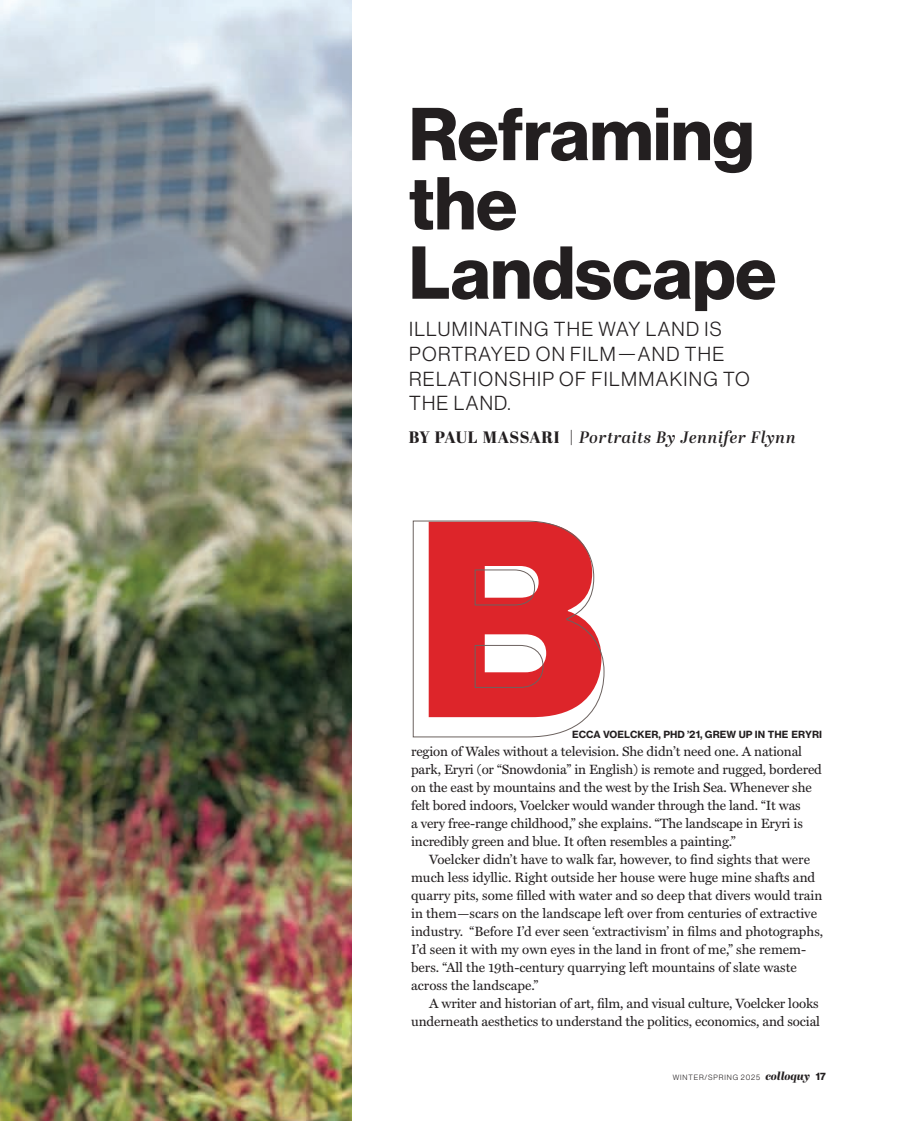
<style>
.page{position:relative;width:898px;height:1121px;background:#fff}
.page>*{position:absolute;margin:0;border:0;box-sizing:border-box;transform-origin:0 0}
.t1{font:273.3px "N Haas Grotesk DS Pro 95 Blk";color:#dd252a}
.t2{font:73.05px/69.3px "N Haas Grotesk DS Pro 75 Bd";color:#231f20}
.t3{font:300 19.95px/24.9px "Neue Haas Grotesk Display";letter-spacing:.065em;color:#231f20}
.t4{font:italic 600 16.5px "Abril Display";letter-spacing:.04em;color:#231f20}
.t5{font:13.5px/18px "Miller Text";letter-spacing:-.01em;color:#231f20}
.t6{font:700 9.75px "Neue Haas Grotesk Text";letter-spacing:.005em;color:#231f20}
.t7{font:7.5px "N Haas Grotesk DS Pro 45 Lt";letter-spacing:.115em;color:#231f20}
.s1{font-weight:800;font-style:normal}
.s2{font-family:"Abril Display";font-weight:800;font-style:italic;font-size:11.25px}
.s3{font-family:"N Haas Grotesk DS Pro 75 Bd";font-size:10.5px}
</style>
<div class="page">
<img style="left:0;top:0;width:351px;height:1120px">
<svg style="left:413px;top:520px;width:191px;height:217px"></svg>
<h2 class="t2" style="left:409px;top:101px;width:369px">Reframing the<br>Landscape</h2>
<h3 class="t3" style="left:409px;top:316px;width:342px">ILLUMINATING THE WAY LAND IS<br>PORTRAYED ON FILM—AND THE<br>RELATIONSHIP OF FILMMAKING TO<br>THE LAND.</h3>
<p class="t4" style="left:409px;top:426px;width:388px"><span class="s1">BY PAUL MASSARI |</span> Portraits By Jennifer Flynn</p>
<h1 class="t1" style="left:417px;top:460px;width:189px">B</h1>
<p class="t6" style="left:572px;top:728px;width:251px">ECCA VOELCKER, PHD ’21, GREW UP IN THE ERYRI</p>
<p class="t5" style="left:411px;top:743px;width:412px">region of Wales without a television. She didn’t need one. A national park, Eryri (or “Snowdonia” in English) is remote and rugged, bordered on the east by mountains and the west by the Irish Sea. Whenever she felt bored indoors, Voelcker would wander through the land. “It was<br>a very free-range childhood,” she explains. “The landscape in Eryri is incredibly green and blue. It often resembles a painting.”</p>
<p class="t5" style="left:411px;top:851px;width:414px;text-indent:18px">Voelcker didn’t have to walk far, however, to find sights that were much less idyllic. Right outside her house were huge mine shafts and quarry pits, some filled with water and so deep that divers would train in them—scars on the landscape left over from centuries of extractive industry. “Before I’d ever seen ‘extractivism’ in films and photographs, I’d seen it with my own eyes in the land in front of me,” she remem&shy;bers. “All the 19th-century quarrying left mountains of slate waste across the landscape.”</p>
<p class="t5" style="left:411px;top:995px;width:410px;text-align:right">A writer and historian of art, film, and visual culture, Voelcker looks underneath aesthetics to understand the politics, economics, and social</p>
<p class="t7" style="left:673px;top:1073px;width:155px">WINTER/SPRING 2025 <span class="s2">colloquy</span> <span class="s3">17</span></p>
</div>
